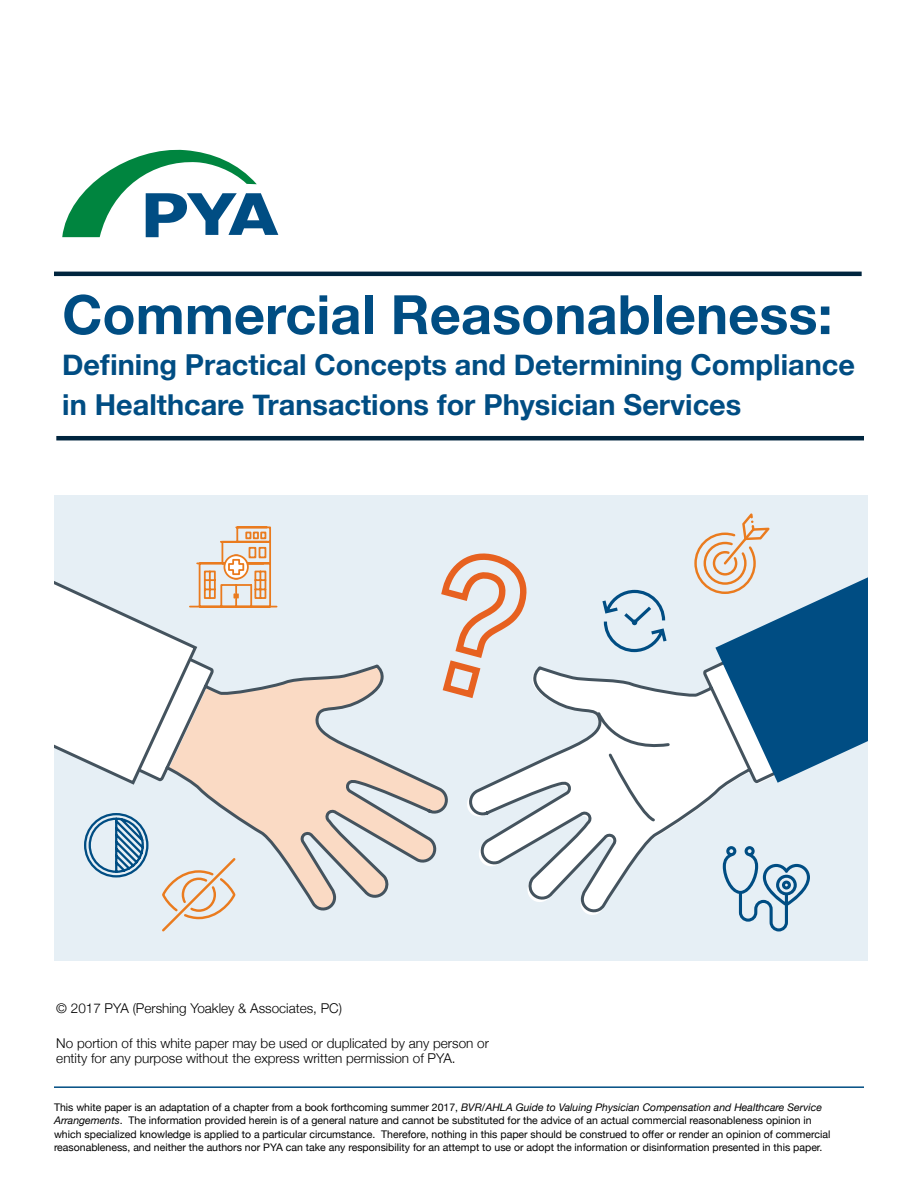
<style>
.page{position:relative;width:918px;height:1188px;background:#fff}
.page>*{position:absolute;margin:0;border:0;box-sizing:border-box;transform-origin:0 0}
.t1{font:700 54.3px "Helvetica Neue";color:#004d83}
.t2{font:700 28.8px/40.5px "Helvetica Neue";color:#004d83}
.t3{font:300 13.5px/15px "Helvetica Neue";color:#000}
.t4{font:10.5px/13.5px "Helvetica Neue";color:#000}
.s1{font-style:italic}
</style>
<div class="page">
<div style="left:54px;top:495px;width:813px;height:466px;background:#e6eff5"></div>
<svg style="left:62px;top:149px;width:216px;height:88px"></svg>
<hr style="left:56px;top:272px;width:803px;height:4px;background:#00253e">
<hr style="left:59px;top:436px;width:803px;height:4px;background:#00253e">
<hr style="left:54px;top:1086px;width:810px;height:2px;background:#004d83">
<svg style="left:195px;top:662px;width:564px;height:253px"></svg>
<svg style="left:54px;top:581px;width:145px;height:206px"></svg>
<svg style="left:715px;top:554px;width:153px;height:229px;fill:#004d83"></svg>
<svg style="left:84px;top:813px;width:65px;height:65px"></svg>
<svg style="left:602px;top:590px;width:65px;height:62px"></svg>
<svg style="left:162px;top:856px;width:76px;height:76px"></svg>
<svg style="left:188px;top:526px;width:90px;height:82px"></svg>
<svg style="left:694px;top:513px;width:76px;height:81px"></svg>
<svg style="left:723px;top:846px;width:87px;height:86px"></svg>
<svg style="left:437px;top:553px;width:94px;height:149px"></svg>
<h1 class="t1" style="left:62px;top:272px;width:772px">Commercial Reasonableness:</h1>
<h2 class="t2" style="left:62px;top:345px;width:794px">Defining Practical Concepts and Determining Compliance in Healthcare Transactions for Physician Services</h2>
<p class="t3" style="left:56px;top:999px;width:287px">© 2017 PYA (Pershing Yoakley &amp; Associates, PC)</p>
<p class="t3" style="left:56px;top:1035px;width:434px">No portion of this white paper may be used or duplicated by any person or entity for any purpose without the express written permission of PYA.</p>
<p class="t4" style="left:54px;top:1101px;width:778px">This white paper is an adaptation of a chapter from a book forthcoming summer 2017, <span class="s1">BVR/AHLA Guide to Valuing Physician Compensation and Healthcare Service Arrangements</span>. The information provided herein is of a general nature and cannot be substituted for the advice of an actual commercial reasonableness opinion in which specialized knowledge is applied to a particular circumstance. Therefore, nothing in this paper should be construed to offer or render an opinion of commercial reasonableness, and neither the authors nor PYA can take any responsibility for an attempt to use or adopt the information or disinformation presented in this paper.</p>
</div>
